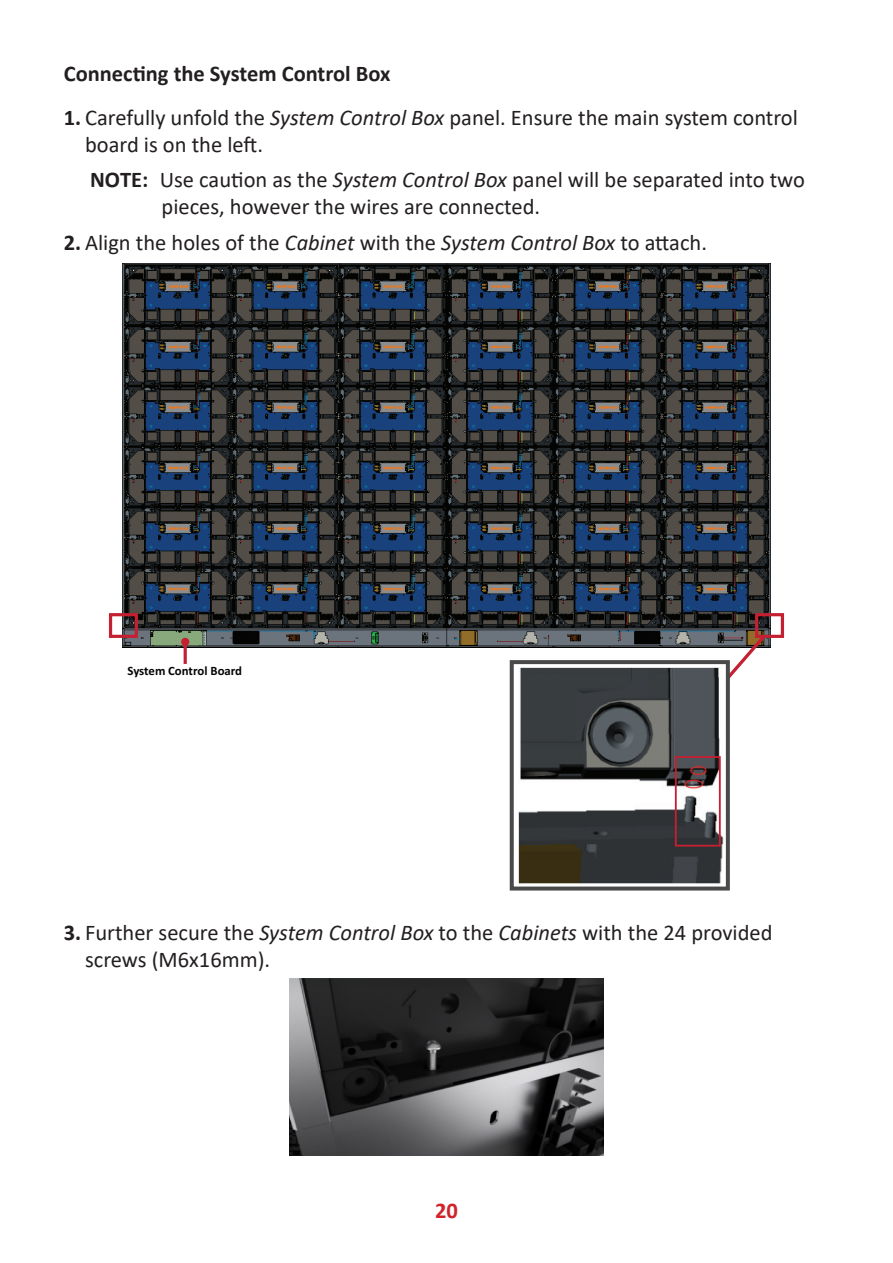
<style>
.page{position:relative;width:893px;height:1263px;background:#fff}
.page>*{position:absolute;margin:0;border:0;box-sizing:border-box;transform-origin:0 0}
.Note{font:22.5px/27px "Calibri";color:#231f20}
.Heading_3{font:700 22.5px "Calibri";color:#231f20}
.t1{font:700 22.5px "Calibri";color:#d1232a}
.t2{font:700 12.75px "Calibri";letter-spacing:-.005em;color:#040503}
.s1{font-weight:700}
.s2{font-style:italic}
</style>
<div class="page">
<img style="left:122px;top:263px;width:649px;height:348px">
<svg style="left:109px;top:611px;width:675px;height:71px"></svg>
<hr style="left:184px;top:642px;width:3px;height:22px;background:#c42032">
<div style="left:181px;top:638px;width:8px;height:8px;background:#c42032;border-radius:50%"></div>
<div style="left:510px;top:660px;width:220px;height:230px;border:4px solid #494949"></div>
<img style="left:519px;top:668px;width:205px;height:216px">
<div style="left:675px;top:756px;width:46px;height:90px;border:2px solid #c42032"></div>
<img style="left:290px;top:979px;width:313px;height:176px">
<p class="Heading_3" style="left:64px;top:57px;width:328px">Connecting the System Control Box</p>
<p class="Note" style="left:85px;top:103px;width:714px;text-indent:-21px"><span class="s1">1.</span> Carefully unfold the <span class="s2">System Control Box</span> panel. Ensure the main system control board is on the left.</p>
<p class="Note" style="left:162px;top:166px;width:645px;text-indent:-71px"><span class="s1">NOTE:</span> Use caution as the <span class="s2">System Control Box</span> panel will be separated into two pieces, however the wires are connected.</p>
<p class="Note" style="left:64px;top:228px;width:645px"><span class="s1">2.</span> Align the holes of the <span class="s2">Cabinet</span> with the <span class="s2">System Control Box</span> to attach.</p>
<p class="t2" style="left:128px;top:661px;width:116px">System Control Board</p>
<p class="Note" style="left:85px;top:918px;width:689px;text-indent:-21px"><span class="s1">3.</span> Further secure the <span class="s2">System Control Box</span> to the <span class="s2">Cabinets</span> with the 24 provided screws (M6x16mm).</p>
<p class="t1" style="left:435px;top:1194px;width:24px">20</p>
</div>
